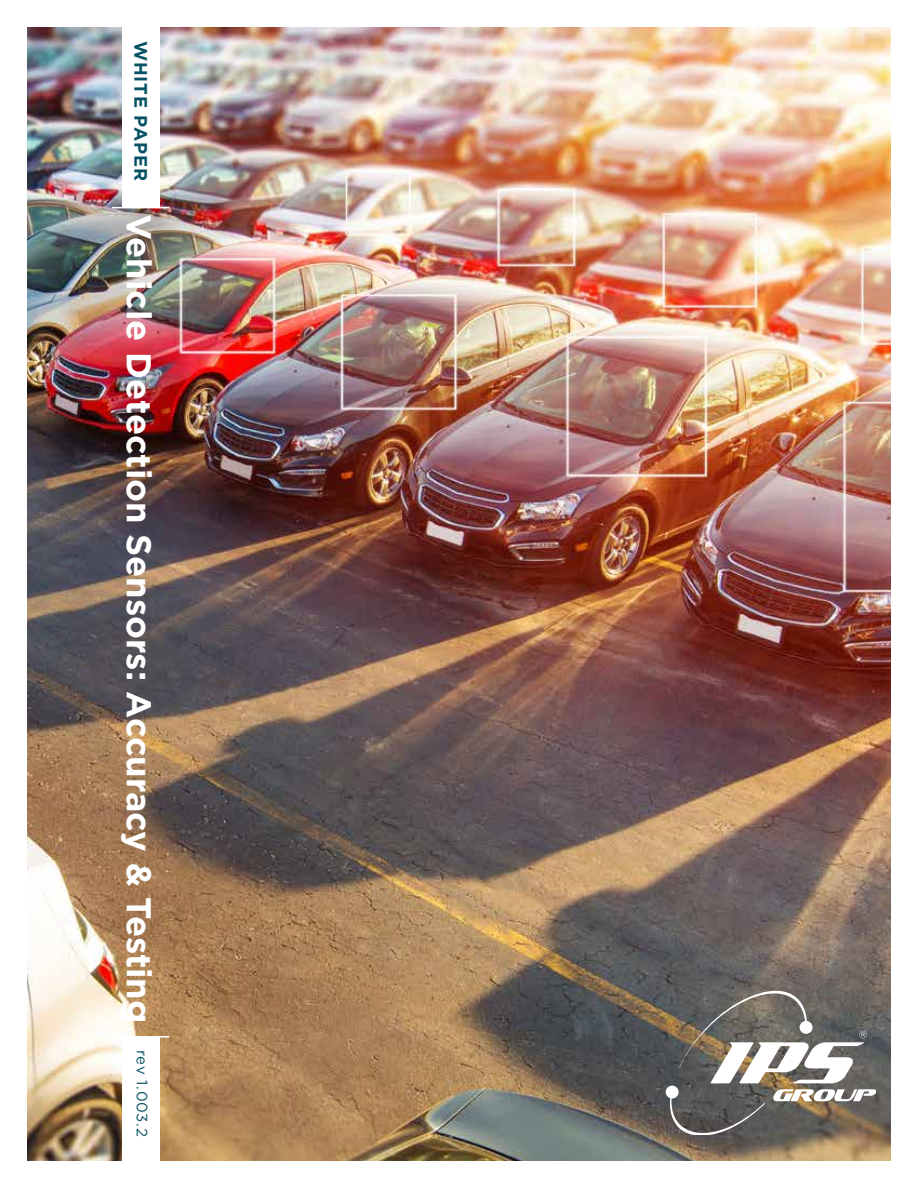
<style>
.page{position:relative;width:918px;height:1188px;background:#fff}
.page>*{position:absolute;margin:0;border:0;box-sizing:border-box;transform-origin:0 0}
.t1{font:700 34.5px "Gotham";color:#fff}
.t2{font:700 18px "Gotham";letter-spacing:.05em;color:#065264}
.t3{font:15px "Gotham";letter-spacing:.035em;color:#065264}
</style>
<div class="page">
<img style="left:28px;top:28px;width:862px;height:1132px">
<div style="left:122px;top:26px;width:37px;height:182px;background:#fff"></div>
<div style="left:122px;top:1037px;width:37px;height:145px;background:#fff"></div>
<hr style="left:112px;top:207px;width:57px;height:1px;background:#fff">
<hr style="left:112px;top:1036px;width:57px;height:2px;background:#fff">
<svg style="left:773px;top:1089px;width:102px;height:12px"></svg>
<svg style="left:669px;top:1092px;width:97px;height:43px;background:#605f5e"></svg>
<div style="left:666px;top:1086px;width:13px;height:12px;background:#fff;border-radius:50%"></div>
<svg style="left:678px;top:991px;width:189px;height:92px"></svg>
<p class="t2" style="left:151px;top:41px;width:142px;rotate:90deg">WHITE PAPER</p>
<p class="t1" style="left:159px;top:214px;width:811px;rotate:90deg">Vehicle Detection Sensors: Accuracy &amp; Testing</p>
<p class="t3" style="left:151px;top:1050px;width:88px;rotate:90deg">rev 1.003.2</p>
</div>
